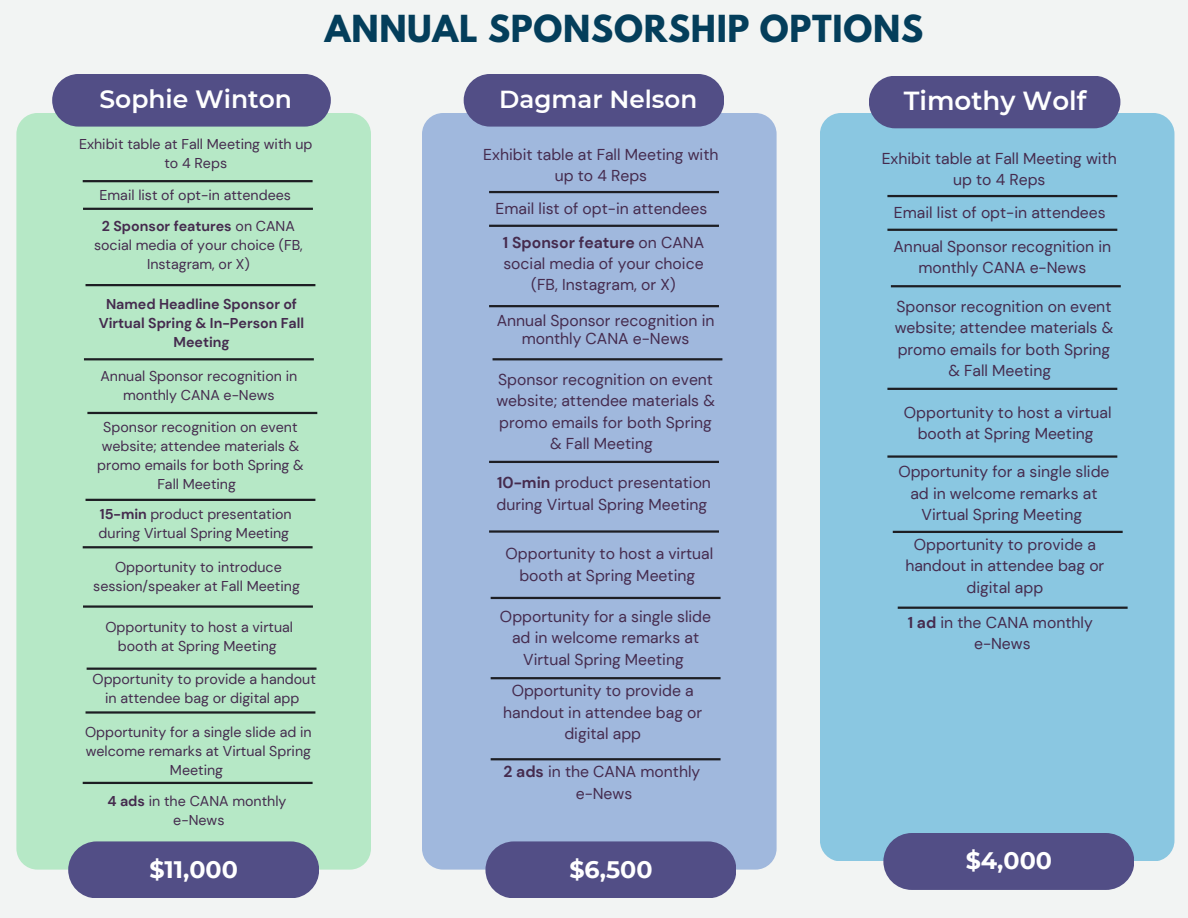
<style>
.page{position:relative;width:1188px;height:918px;background:#f2f4f3}
.page>*{position:absolute;margin:0;border:0;box-sizing:border-box;transform-origin:0 0}
.t1{font:700 33px "League Spartan";letter-spacing:.02em;color:#043e5b}
.t2{font:600 26.1px "Montserrat";color:#fff}
.t3{font:600 25.05px "Montserrat";color:#fff}
.t4{font:600 24.6px "Montserrat";color:#fff}
.t5{font:700 23.85px "Montserrat";color:#fff}
.t6{font:15.75px/21.3px "DM Sans";color:#452b4e;text-align:center}
.t7{font:14.25px/19.2px "DM Sans";color:#452b4e;text-align:center}
.t8{font:700 14.25px/19.2px "DM Sans";color:#452b4e;text-align:center}
.s1{font-weight:700}
</style>
<div class="page">
<div style="left:16px;top:113px;width:355px;height:756px;background:#b6e8c6;border-radius:21px"></div>
<div style="left:52px;top:74px;width:279px;height:53px;background:#524e86;border-radius:26px"></div>
<div style="left:68px;top:841px;width:251px;height:57px;background:#524e86;border-radius:28px"></div>
<hr style="left:84px;top:358px;width:230px;height:2px;background:#1d1e23">
<hr style="left:86px;top:499px;width:229px;height:2px;background:#1d1e23">
<hr style="left:87px;top:412px;width:230px;height:2px;background:#1d1e23">
<hr style="left:83px;top:546px;width:230px;height:2px;background:#1d1e23">
<div style="left:422px;top:113px;width:355px;height:756px;background:#a0b8dd;border-radius:21px"></div>
<div style="left:464px;top:74px;width:260px;height:53px;background:#524e86;border-radius:26px"></div>
<div style="left:485px;top:841px;width:251px;height:57px;background:#524e86;border-radius:28px"></div>
<div style="left:820px;top:113px;width:354px;height:748px;background:#8ac7e1;border-radius:21px"></div>
<div style="left:869px;top:76px;width:251px;height:52px;background:#524e86;border-radius:26px"></div>
<div style="left:883px;top:833px;width:251px;height:57px;background:#524e86;border-radius:28px"></div>
<hr style="left:83px;top:180px;width:230px;height:2px;background:#1d1e23">
<hr style="left:83px;top:208px;width:230px;height:2px;background:#1d1e23">
<hr style="left:86px;top:284px;width:229px;height:2px;background:#1d1e23">
<hr style="left:83px;top:605px;width:230px;height:3px;background:#1d1e23">
<hr style="left:87px;top:668px;width:230px;height:2px;background:#1d1e23">
<hr style="left:83px;top:782px;width:230px;height:2px;background:#1d1e23">
<hr style="left:489px;top:461px;width:230px;height:2px;background:#1d1e23">
<hr style="left:493px;top:358px;width:229px;height:2px;background:#1d1e23">
<hr style="left:489px;top:530px;width:230px;height:3px;background:#1d1e23">
<hr style="left:489px;top:191px;width:230px;height:2px;background:#1d1e23">
<hr style="left:489px;top:225px;width:230px;height:2px;background:#1d1e23">
<hr style="left:489px;top:305px;width:230px;height:2px;background:#1d1e23">
<hr style="left:491px;top:597px;width:230px;height:2px;background:#1d1e23">
<hr style="left:491px;top:758px;width:230px;height:2px;background:#1d1e23">
<hr style="left:887px;top:388px;width:230px;height:2px;background:#1d1e23">
<hr style="left:891px;top:285px;width:230px;height:2px;background:#1d1e23">
<hr style="left:887px;top:195px;width:230px;height:2px;background:#1d1e23">
<hr style="left:887px;top:229px;width:230px;height:2px;background:#1d1e23">
<hr style="left:887px;top:455px;width:230px;height:3px;background:#1d1e23">
<hr style="left:898px;top:607px;width:230px;height:2px;background:#1d1e23">
<hr style="left:86px;top:711px;width:229px;height:3px;background:#1d1e23">
<hr style="left:491px;top:677px;width:230px;height:2px;background:#1d1e23">
<hr style="left:893px;top:531px;width:230px;height:2px;background:#1d1e23">
<p class="t1" style="left:325px;top:12px;width:600px">ANNUAL SPONSORSHIP OPTIONS</p>
<p class="t3" style="left:99px;top:84px;width:194px">Sophie Winton</p>
<p class="t7" style="left:79px;top:134px;width:235px">Exhibit table at Fall Meeting with up to 4 Reps</p>
<p class="t7" style="left:100px;top:185px;width:193px">Email list of opt-in attendees</p>
<p class="t7" style="left:94px;top:217px;width:210px"><span class="s1">2 Sponsor features</span> on CANA social media of your choice (FB,<br>Instagram, or X)</p>
<p class="t8" style="left:99px;top:295px;width:207px">Named Headline Sponsor of<br>Virtual Spring &amp; In-Person Fall<br>Meeting</p>
<p class="t7" style="left:101px;top:366px;width:198px">Annual Sponsor recognition in monthly CANA e-News</p>
<p class="t7" style="left:97px;top:417px;width:208px">Sponsor recognition on event website; attendee materials &amp; promo emails for both Spring &amp;<br>Fall Meeting</p>
<p class="t7" style="left:99px;top:504px;width:195px;text-align:left"><span class="s1">15-min</span> product presentation during Virtual Spring Meeting</p>
<p class="t7" style="left:93px;top:557px;width:208px">Opportunity to introduce session/speaker at Fall Meeting</p>
<p class="t7" style="left:105px;top:618px;width:189px">Opportunity to host a virtual booth at Spring Meeting</p>
<p class="t4" style="left:499px;top:84px;width:199px">Dagmar Nelson</p>
<p class="t6" style="left:483px;top:144px;width:237px">Exhibit table at Fall Meeting with up to 4 Reps</p>
<p class="t6" style="left:496px;top:198px;width:213px">Email list of opt-in attendees</p>
<p class="t6" style="left:503px;top:232px;width:203px"><span class="s1">1 Sponsor feature</span> on CANA social media of your choice (FB, Instagram, or X)</p>
<p class="t6" style="left:497px;top:312px;width:219px;line-height:18px">Annual Sponsor recognition in monthly CANA e-News</p>
<p class="t6" style="left:496px;top:369px;width:220px">Sponsor recognition on event website; attendee materials &amp; promo emails for both Spring &amp; Fall Meeting</p>
<p class="t6" style="left:497px;top:472px;width:216px;text-align:left"><span class="s1">10-min</span> product presentation during Virtual Spring Meeting</p>
<p class="t6" style="left:506px;top:543px;width:209px">Opportunity to host a virtual booth at Spring Meeting</p>
<p class="t6" style="left:500px;top:606px;width:213px">Opportunity for a single slide ad in welcome remarks at<br>Virtual Spring Meeting</p>
<p class="t2" style="left:904px;top:84px;width:184px">Timothy Wolf</p>
<p class="t6" style="left:882px;top:148px;width:237px">Exhibit table at Fall Meeting with up to 4 Reps</p>
<p class="t6" style="left:894px;top:202px;width:213px">Email list of opt-in attendees</p>
<p class="t6" style="left:894px;top:236px;width:219px">Annual Sponsor recognition in monthly CANA e-News</p>
<p class="t6" style="left:895px;top:296px;width:220px">Sponsor recognition on event website; attendee materials &amp; promo emails for both Spring &amp; Fall Meeting</p>
<p class="t6" style="left:904px;top:402px;width:209px">Opportunity to host a virtual booth at Spring Meeting</p>
<p class="t6" style="left:898px;top:461px;width:213px">Opportunity for a single slide ad in welcome remarks at<br>Virtual Spring Meeting</p>
<p class="t6" style="left:905px;top:534px;width:200px">Opportunity to provide a handout in attendee bag or digital app</p>
<p class="t6" style="left:908px;top:612px;width:186px"><span class="s1">1 ad</span> in the CANA monthly</p>
<p class="t6" style="left:974px;top:633px;width:58px">e-News</p>
<p class="t7" style="left:93px;top:669px;width:225px">Opportunity to provide a handout in attendee bag or digital app</p>
<p class="t6" style="left:503px;top:680px;width:200px">Opportunity to provide a handout in attendee bag or digital app</p>
<p class="t7" style="left:85px;top:722px;width:228px">Opportunity for a single slide ad in welcome remarks at Virtual Spring<br>Meeting</p>
<p class="t7" style="left:108px;top:792px;width:180px"><span class="s1">4 ads</span> in the CANA monthly</p>
<p class="t7" style="left:173px;top:811px;width:53px">e-News</p>
<p class="t6" style="left:504px;top:761px;width:198px"><span class="s1">2 ads</span> in the CANA monthly</p>
<p class="t6" style="left:576px;top:783px;width:58px">e-News</p>
<p class="t5" style="left:149px;top:855px;width:90px">$11,000</p>
<p class="t5" style="left:569px;top:855px;width:85px">$6,500</p>
<p class="t5" style="left:966px;top:846px;width:88px">$4,000</p>
</div>
